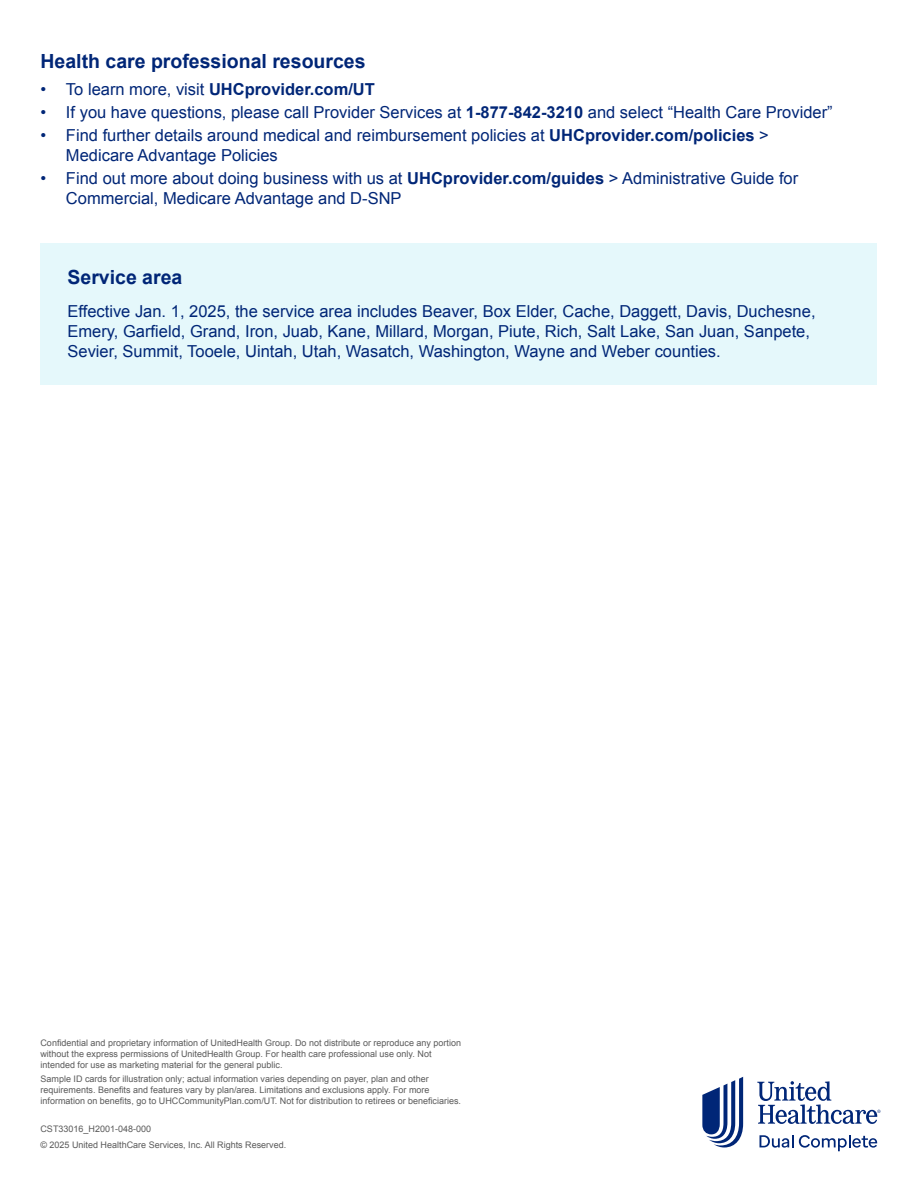
<style>
.page{position:relative;width:918px;height:1188px;background:#fff}
.page>*{position:absolute;margin:0;border:0;box-sizing:border-box;transform-origin:0 0}
.A{font:700 19.5px "Arial";color:#002677}
.t1{font:16.5px/19.8px "Arial";color:#002677}
.Body{font:9px/10.8px "Arial";color:#5a5a5a}
.s1{font-weight:700}
</style>
<div class="page">
<svg style="left:702px;top:1077px;width:41px;height:71px"></svg>
<svg style="left:760px;top:1135px;width:33px;height:13px"></svg>
<svg style="left:799px;top:1135px;width:78px;height:16px"></svg>
<svg style="left:757px;top:1081px;width:123px;height:43px"></svg>
<div style="left:40px;top:243px;width:838px;height:141px;background:#e5f8fb"></div>
<p class="A" style="left:40px;top:49px;width:327px">Health care professional resources</p>
<p class="t1" style="left:40px;top:79px;width:336px">• To learn more, visit <span class="s1">UHCprovider.com/UT</span></p>
<p class="t1" style="left:40px;top:102px;width:794px">• If you have questions, please call Provider Services at <span class="s1">1-877-842-3210</span> and select “Health Care Provider”</p>
<p class="t1" style="left:66px;top:126px;width:704px;text-indent:-25px">• Find further details around medical and reimbursement policies at <span class="s1">UHCprovider.com/policies</span> &gt;<br>Medicare Advantage Policies</p>
<p class="t1" style="left:66px;top:169px;width:734px;text-indent:-25px">• Find out more about doing business with us at <span class="s1">UHCprovider.com/guides</span> &gt; Administrative Guide for<br>Commercial, Medicare Advantage and D-SNP</p>
<p class="A" style="left:68px;top:265px;width:116px">Service area</p>
<p class="t1" style="left:68px;top:302px;width:750px">Effective Jan. 1, 2025, the service area includes Beaver, Box Elder, Cache, Daggett, Davis, Duchesne,<br>Emery, Garfield, Grand, Iron, Juab, Kane, Millard, Morgan, Piute, Rich, Salt Lake, San Juan, Sanpete,<br>Sevier, Summit, Tooele, Uintah, Utah, Wasatch, Washington, Wayne and Weber counties.</p>
<p class="Body" style="left:40px;top:1038px;width:422px">Confidential and proprietary information of UnitedHealth Group. Do not distribute or reproduce any portion without the express permissions of UnitedHealth Group. For health care professional use only. Not intended for use as marketing material for the general public.</p>
<p class="Body" style="left:40px;top:1074px;width:422px">Sample ID cards for illustration only; actual information varies depending on payer, plan and other requirements. Benefits and features vary by plan/area. Limitations and exclusions apply. For more information on benefits, go to UHCCommunityPlan.com/UT. Not for distribution to retirees or beneficiaries.</p>
<p class="Body" style="left:40px;top:1123px;width:112px">CST33016_H2001-048-000</p>
<p class="Body" style="left:40px;top:1139px;width:247px">© 2025 United HealthCare Services, Inc. All Rights Reserved.</p>
</div>
